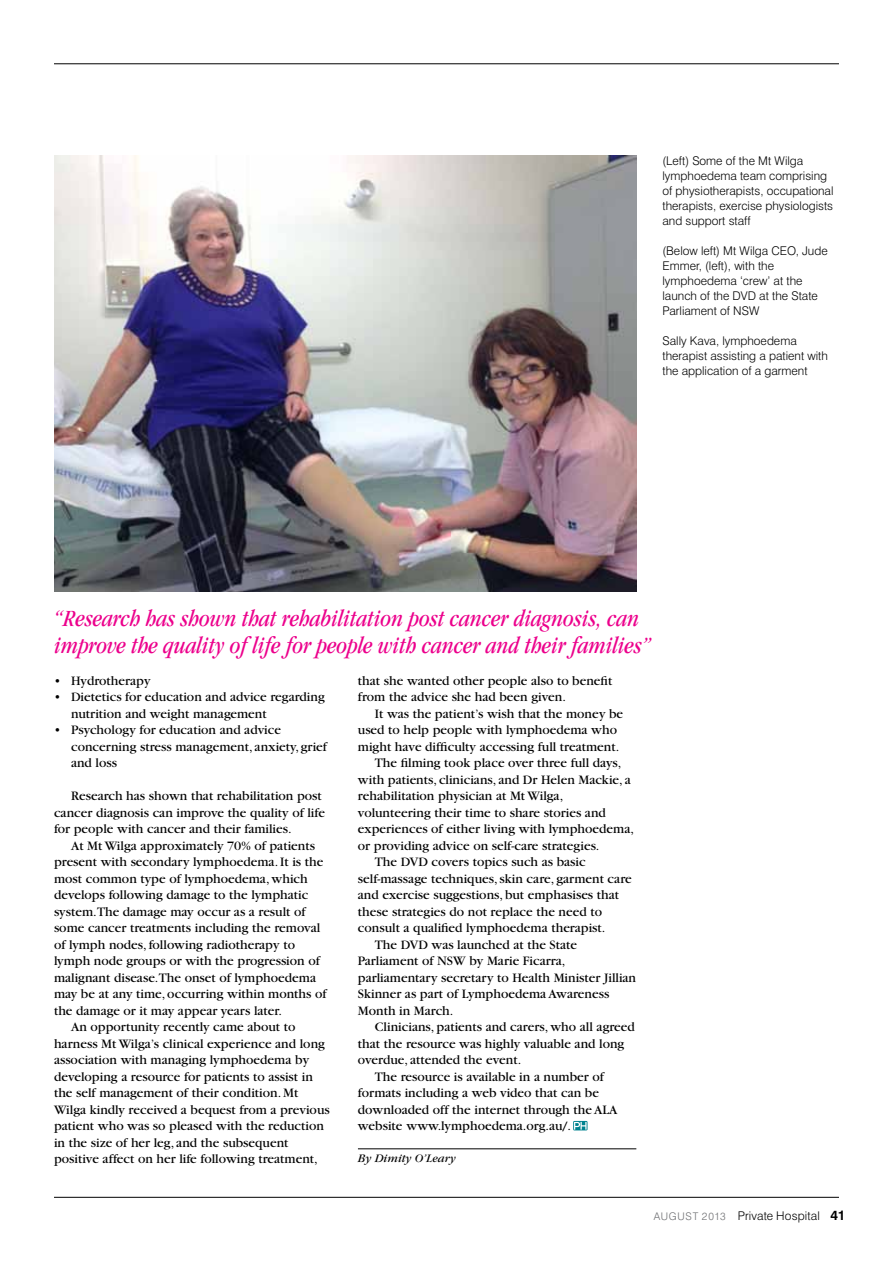
<style>
.page{position:relative;width:893px;height:1263px;background:#fff}
.page>*{position:absolute;margin:0;border:0;box-sizing:border-box;transform-origin:0 0}
.t1{font:italic condensed 24px/27px "Garamond";color:#ec008c}
.t2{font:13.5px/16.5px "Garamond";color:#000}
.t3{font:300 12px/15px "Swiss 721 BT";color:#000}
.t4{font:italic 12px "Garamond";color:#000}
.s1{font-size:10.5px;color:#6d6e71}
.s2{font-weight:700;font-size:13.5px}
</style>
<div class="page">
<hr style="left:54px;top:64px;width:785px;height:1px;background:#000">
<hr style="left:54px;top:1197px;width:785px;height:1px;background:#000">
<hr style="left:358px;top:1148px;width:278px;height:1px;background:#000">
<svg style="left:573px;top:1121px;width:14px;height:9px"></svg>
<svg style="left:574px;top:1122px;width:13px;height:7px"></svg>
<img style="left:54px;top:155px;width:582px;height:436px">
<p class="t3" style="left:662px;top:153px;width:173px">(Left) Some of the Mt Wilga lymphoedema team comprising of physiotherapists, occupational therapists, exercise physiologists and support staff</p>
<p class="t3" style="left:662px;top:243px;width:167px">(Below left) Mt Wilga CEO, Jude<br>Emmer, (left), with the lymphoedema ‘crew’ at the launch of the DVD at the State<br>Parliament of NSW</p>
<p class="t3" style="left:662px;top:333px;width:167px">Sally Kava, lymphoedema therapist assisting a patient with the application of a garment</p>
<h1 class="t1" style="left:54px;top:605px;width:599px">“Research has shown that rehabilitation post cancer diagnosis, can improve the quality of life for people with cancer and their families”</h1>
<p class="t2" style="left:54px;top:673px;width:98px">• Hydrotherapy</p>
<p class="t2" style="left:71px;top:689px;width:255px;text-indent:-17px">• Dietetics for education and advice regarding nutrition and weight management</p>
<p class="t2" style="left:71px;top:722px;width:258px;text-indent:-17px">• Psychology for education and advice concerning stress management, anxiety, grief and loss</p>
<p class="t2" style="left:54px;top:788px;width:272px;text-indent:17px">Research has shown that rehabilitation post cancer diagnosis can improve the quality of life for people with cancer and their families.</p>
<p class="t2" style="left:71px;top:837px;width:246px">At Mt Wilga approximately 70% of patients</p>
<p class="t2" style="left:54px;top:854px;width:271px">present with secondary lymphoedema. It is the</p>
<p class="t2" style="left:54px;top:870px;width:255px">most common type of lymphoedema, which</p>
<p class="t2" style="left:54px;top:887px;width:256px">develops following damage to the lymphatic</p>
<p class="t2" style="left:54px;top:903px;width:253px">system.The damage may occur as a result of</p>
<p class="t2" style="left:54px;top:920px;width:268px">some cancer treatments including the removal</p>
<p class="t2" style="left:54px;top:936px;width:243px">of lymph nodes, following radiotherapy to</p>
<p class="t2" style="left:54px;top:953px;width:267px">lymph node groups or with the progression of</p>
<p class="t2" style="left:54px;top:969px;width:264px">malignant disease.The onset of lymphoedema</p>
<p class="t2" style="left:54px;top:986px;width:274px">may be at any time, occurring within months of</p>
<p class="t2" style="left:54px;top:1002px;width:229px">the damage or it may appear years later.</p>
<p class="t2" style="left:71px;top:1019px;width:226px">An opportunity recently came about to</p>
<p class="t2" style="left:54px;top:1035px;width:272px">harness Mt Wilga’s clinical experience and long</p>
<p class="t2" style="left:54px;top:1052px;width:257px">association with managing lymphoedema by</p>
<p class="t2" style="left:54px;top:1068px;width:260px">developing a resource for patients to assist in</p>
<p class="t2" style="left:54px;top:1085px;width:246px">the self management of their condition. Mt</p>
<p class="t2" style="left:54px;top:1101px;width:277px">Wilga kindly received a bequest from a previous</p>
<p class="t2" style="left:54px;top:1118px;width:271px">patient who was so pleased with the reduction</p>
<p class="t2" style="left:54px;top:1134px;width:236px">in the size of her leg, and the subsequent</p>
<p class="t2" style="left:54px;top:1151px;width:265px">positive affect on her life following treatment,</p>
<p class="t2" style="left:358px;top:673px;width:256px">that she wanted other people also to benefit from the advice she had been given.</p>
<p class="t2" style="left:375px;top:706px;width:250px">It was the patient’s wish that the money be</p>
<p class="t2" style="left:358px;top:722px;width:261px">used to help people with lymphoedema who</p>
<p class="t2" style="left:358px;top:739px;width:263px">might have difficulty accessing full treatment.</p>
<p class="t2" style="left:375px;top:755px;width:248px">The filming took place over three full days,</p>
<p class="t2" style="left:358px;top:772px;width:274px">with patients, clinicians, and Dr Helen Mackie, a</p>
<p class="t2" style="left:358px;top:788px;width:207px">rehabilitation physician at Mt Wilga,</p>
<p class="t2" style="left:358px;top:804px;width:249px">volunteering their time to share stories and</p>
<p class="t2" style="left:358px;top:821px;width:277px">experiences of either living with lymphoedema,</p>
<p class="t2" style="left:358px;top:837px;width:243px">or providing advice on self-care strategies.</p>
<p class="t2" style="left:375px;top:854px;width:212px">The DVD covers topics such as basic</p>
<p class="t2" style="left:358px;top:870px;width:275px">self-massage techniques, skin care, garment care</p>
<p class="t2" style="left:358px;top:887px;width:263px">and exercise suggestions, but emphasises that</p>
<p class="t2" style="left:358px;top:903px;width:246px">these strategies do not replace the need to</p>
<p class="t2" style="left:358px;top:920px;width:249px">consult a qualified lymphoedema therapist.</p>
<p class="t2" style="left:375px;top:936px;width:204px">The DVD was launched at the State</p>
<p class="t2" style="left:358px;top:953px;width:209px">Parliament of NSW by Marie Ficarra,</p>
<p class="t2" style="left:358px;top:969px;width:280px">parliamentary secretary to Health Minister Jillian</p>
<p class="t2" style="left:358px;top:986px;width:253px">Skinner as part of Lymphoedema Awareness</p>
<p class="t2" style="left:358px;top:1002px;width:97px">Month in March.</p>
<p class="t2" style="left:375px;top:1019px;width:261px">Clinicians, patients and carers, who all agreed</p>
<p class="t2" style="left:358px;top:1035px;width:268px">that the resource was highly valuable and long</p>
<p class="t2" style="left:358px;top:1052px;width:165px">overdue, attended the event.</p>
<p class="t2" style="left:375px;top:1068px;width:230px">The resource is available in a number of</p>
<p class="t2" style="left:358px;top:1085px;width:243px">formats including a web video that can be</p>
<p class="t2" style="left:358px;top:1101px;width:261px">downloaded off the internet through the ALA</p>
<p class="t2" style="left:358px;top:1118px;width:215px">website www.lymphoedema.org.au/.</p>
<p class="t4" style="left:358px;top:1152px;width:100px">By Dimity O’Leary</p>
<p class="t3" style="left:654px;top:1208px;width:193px"><span class="s1">AUGUST 2013</span> Private Hospital <span class="s2">41</span></p>
</div>
